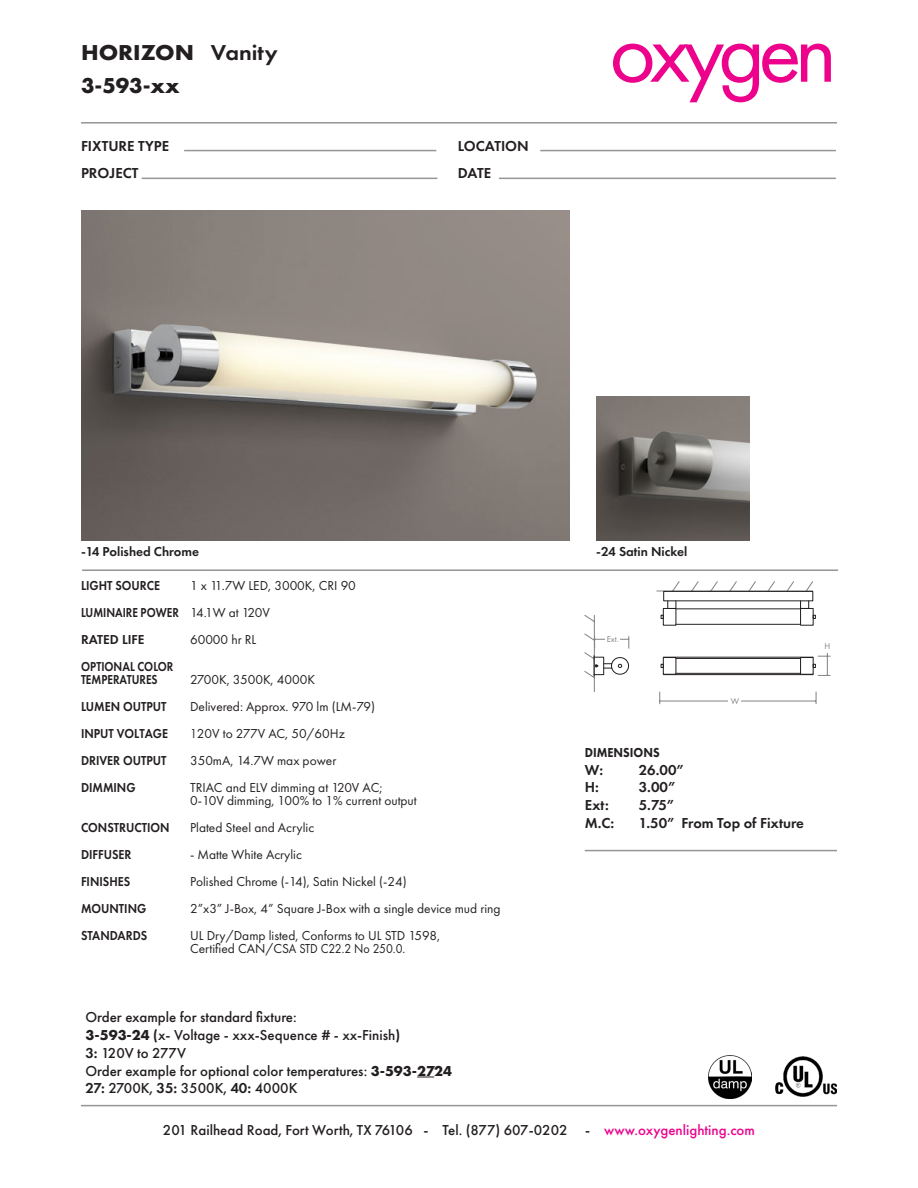
<style>
.page{position:relative;width:918px;height:1188px;background:#fff}
.page>*{position:absolute;margin:0;border:0;box-sizing:border-box;transform-origin:0 0}
.t1{font:89.7px "Futura PT";letter-spacing:-.075em;color:#ed028c}
.t2{font:700 22.35px "Futura PT";color:#231f20;scale:1.07 1}
.t3{font:700 22.35px "Futura PT";color:#231f20}
.t4{font:500 15px "Futura PT";color:#231f20}
.t5{font:600 15px "Futura PT";color:#231f20}
.t6{font:13.5px "Futura PT";color:#231f20}
.t7{font:600 13.5px "Futura PT";color:#231f20;scale:.9 1}
.t8{font:600 13.5px "Futura PT";color:#231f20}
.t9{font:600 13.5px "Futura PT";color:#231f20;scale:.84 1}
.t10{font:13.5px "Futura PT";color:#231f20;scale:.9 1}
.t11{font:800 13.5px "Futura PT";color:#231f20;scale:.9 1}
.t12{font:8.7px "Futura PT";color:#808285}
.s1{font-weight:600}
.s2{font-weight:700}
.s3{color:#ed028c}
</style>
<div class="page">
<hr style="left:81px;top:122px;width:756px;height:2px;background:#939598">
<hr style="left:82px;top:569px;width:756px;height:2px;background:#939598">
<img style="left:81px;top:210px;width:488px;height:331px">
<hr style="left:142px;top:178px;width:295px;height:1px;background:#939598">
<hr style="left:499px;top:178px;width:337px;height:1px;background:#939598">
<hr style="left:540px;top:150px;width:296px;height:1px;background:#939598">
<hr style="left:184px;top:150px;width:252px;height:1px;background:#939598">
<img style="left:596px;top:396px;width:153px;height:145px">
<hr style="left:81px;top:1105px;width:756px;height:1px;background:#939598">
<hr style="left:585px;top:850px;width:252px;height:1px;background:#939598">
<hr style="left:827px;top:640px;width:1px;height:35px;background:#808285">
<hr style="left:660px;top:701px;width:156px;height:1px;background:#808285">
<svg style="left:659px;top:692px;width:1px;height:12px"></svg>
<svg style="left:816px;top:692px;width:1px;height:12px"></svg>
<svg style="left:656px;top:581px;width:157px;height:11px"></svg>
<div style="left:818px;top:637px;width:15px;height:16px;background:#fff"></div>
<div style="left:729px;top:692px;width:12px;height:15px;background:#fff"></div>
<div style="left:663px;top:657px;width:13px;height:18px;border:1px solid #231f20"></div>
<svg style="left:661px;top:664px;width:3px;height:4px"></svg>
<hr style="left:676px;top:673px;width:125px;height:1px;background:#231f20">
<hr style="left:676px;top:658px;width:125px;height:1px;background:#231f20">
<div style="left:800px;top:657px;width:14px;height:18px;border:1px solid #231f20"></div>
<svg style="left:813px;top:664px;width:3px;height:4px"></svg>
<div style="left:663px;top:591px;width:150px;height:10px;border:1px solid #231f20"></div>
<div style="left:667px;top:600px;width:9px;height:9px;border:1px solid #231f20"></div>
<div style="left:663px;top:608px;width:13px;height:18px;border:1px solid #231f20"></div>
<div style="left:800px;top:608px;width:14px;height:18px;border:1px solid #231f20"></div>
<div style="left:800px;top:600px;width:9px;height:9px;border:1px solid #231f20"></div>
<hr style="left:676px;top:624px;width:125px;height:1px;background:#231f20">
<svg style="left:661px;top:615px;width:3px;height:4px"></svg>
<svg style="left:812px;top:656px;width:19px;height:2px"></svg>
<hr style="left:664px;top:657px;width:149px;height:1px;background:#231f20">
<hr style="left:664px;top:674px;width:149px;height:1px;background:#231f20">
<svg style="left:812px;top:674px;width:19px;height:2px"></svg>
<svg style="left:585px;top:615px;width:45px;height:77px"></svg>
<hr style="left:676px;top:608px;width:125px;height:1px;background:#231f20">
<svg style="left:813px;top:615px;width:3px;height:4px"></svg>
<svg style="left:417px;top:1077px;width:17px;height:1px"></svg>
<img style="left:775px;top:1057px;width:62px;height:40px">
<img style="left:708px;top:1056px;width:43px;height:43px">
<p class="t2" style="left:81px;top:38px;width:185px">HORIZON <span class="s1">Vanity</span></p>
<p class="t3" style="left:81px;top:71px;width:100px">3-593-xx</p>
<p class="t5" style="left:81px;top:136px;width:90px">FIXTURE TYPE</p>
<p class="t5" style="left:458px;top:136px;width:72px">LOCATION</p>
<p class="t5" style="left:81px;top:163px;width:59px">PROJECT</p>
<p class="t5" style="left:458px;top:163px;width:35px">DATE</p>
<p class="t1" style="left:609px;top:-1px;width:229px">oxygen</p>
<p class="t8" style="left:81px;top:543px;width:120px">-14 Polished Chrome</p>
<p class="t8" style="left:596px;top:543px;width:93px">-24 Satin Nickel</p>
<p class="t7" style="left:81px;top:577px;width:89px">LIGHT SOURCE</p>
<p class="t9" style="left:81px;top:604px;width:118px">LUMINAIRE POWER</p>
<p class="t8" style="left:81px;top:631px;width:65px">RATED LIFE</p>
<p class="t9" style="left:81px;top:658px;width:112px">OPTIONAL COLOR</p>
<p class="t9" style="left:81px;top:671px;width:93px">TEMPERATURES</p>
<p class="t7" style="left:81px;top:698px;width:97px">LUMEN OUTPUT</p>
<p class="t7" style="left:81px;top:725px;width:98px">INPUT VOLTAGE</p>
<p class="t7" style="left:81px;top:752px;width:97px">DRIVER OUTPUT</p>
<p class="t7" style="left:81px;top:779px;width:62px">DIMMING</p>
<p class="t7" style="left:81px;top:819px;width:100px">CONSTRUCTION</p>
<p class="t7" style="left:81px;top:846px;width:58px">DIFFUSER</p>
<p class="t7" style="left:81px;top:873px;width:56px">FINISHES</p>
<p class="t7" style="left:81px;top:900px;width:74px">MOUNTING</p>
<p class="t7" style="left:81px;top:927px;width:75px">STANDARDS</p>
<p class="t6" style="left:190px;top:578px;width:167px">1 x 11.7W LED, 3000K, CRI 90</p>
<p class="t6" style="left:190px;top:605px;width:81px">14.1W at 120V</p>
<p class="t6" style="left:190px;top:632px;width:68px">60000 hr RL</p>
<p class="t6" style="left:190px;top:672px;width:126px">2700K, 3500K, 4000K</p>
<p class="t6" style="left:190px;top:699px;width:186px">Delivered: Approx. 970 lm (LM-79)</p>
<p class="t10" style="left:190px;top:726px;width:174px">120V to 277V AC, 50/60Hz</p>
<p class="t6" style="left:190px;top:753px;width:148px">350mA, 14.7W max power</p>
<p class="t6" style="left:190px;top:779px;width:194px">TRIAC and ELV dimming at 120V AC;</p>
<p class="t6" style="left:190px;top:793px;width:228px">0-10V dimming, 100% to 1% current output</p>
<p class="t6" style="left:190px;top:820px;width:126px">Plated Steel and Acrylic</p>
<p class="t6" style="left:190px;top:847px;width:113px">- Matte White Acrylic</p>
<p class="t6" style="left:190px;top:874px;width:218px">Polished Chrome (-14), Satin Nickel (-24)</p>
<p class="t6" style="left:190px;top:901px;width:312px">2”x3” J-Box, 4” Square J-Box with a single device mud ring</p>
<p class="t6" style="left:190px;top:927px;width:252px">UL Dry/Damp listed, Conforms to UL STD 1598,</p>
<p class="t6" style="left:190px;top:941px;width:217px">Certified CAN/CSA STD C22.2 No 250.0.</p>
<p class="t12" style="left:607px;top:633px;width:14px">Ext.</p>
<p class="t12" style="left:731px;top:696px;width:10px">W</p>
<p class="t11" style="left:585px;top:744px;width:85px">DIMENSIONS</p>
<p class="t5" style="left:585px;top:760px;width:20px">W:</p>
<p class="t5" style="left:639px;top:760px;width:47px">26.00”</p>
<p class="t5" style="left:585px;top:778px;width:16px">H:</p>
<p class="t5" style="left:639px;top:778px;width:38px">3.00”</p>
<p class="t5" style="left:585px;top:796px;width:25px">Ext:</p>
<p class="t5" style="left:639px;top:796px;width:37px">5.75”</p>
<p class="t5" style="left:585px;top:814px;width:31px">M.C:</p>
<p class="t5" style="left:639px;top:814px;width:167px">1.50” From Top of Fixture</p>
<p class="t12" style="left:824px;top:641px;width:7px">H</p>
<p class="t4" style="left:86px;top:1008px;width:213px">Order example for standard fixture:</p>
<p class="t4" style="left:86px;top:1026px;width:316px"><span class="s2">3-593-24</span> <span class="s1">(</span>x- Voltage - xxx-Sequence # - xx-Finish<span class="s1">)</span></p>
<p class="t4" style="left:86px;top:1044px;width:102px"><span class="s1">3:</span> 120V to 277V</p>
<p class="t4" style="left:86px;top:1061px;width:368px">Order example for optional color temperatures: <span class="s2">3-593-2724</span></p>
<p class="t4" style="left:86px;top:1079px;width:213px"><span class="s1">27:</span> 2700K, <span class="s1">35:</span> 3500K, <span class="s1">40:</span> 4000K</p>
<p class="t4" style="left:163px;top:1121px;width:594px">201 Railhead Road, Fort Worth, TX 76106 - Tel. (877) 607-0202 - <span class="s3">www.oxygenlighting.com</span></p>
</div>
